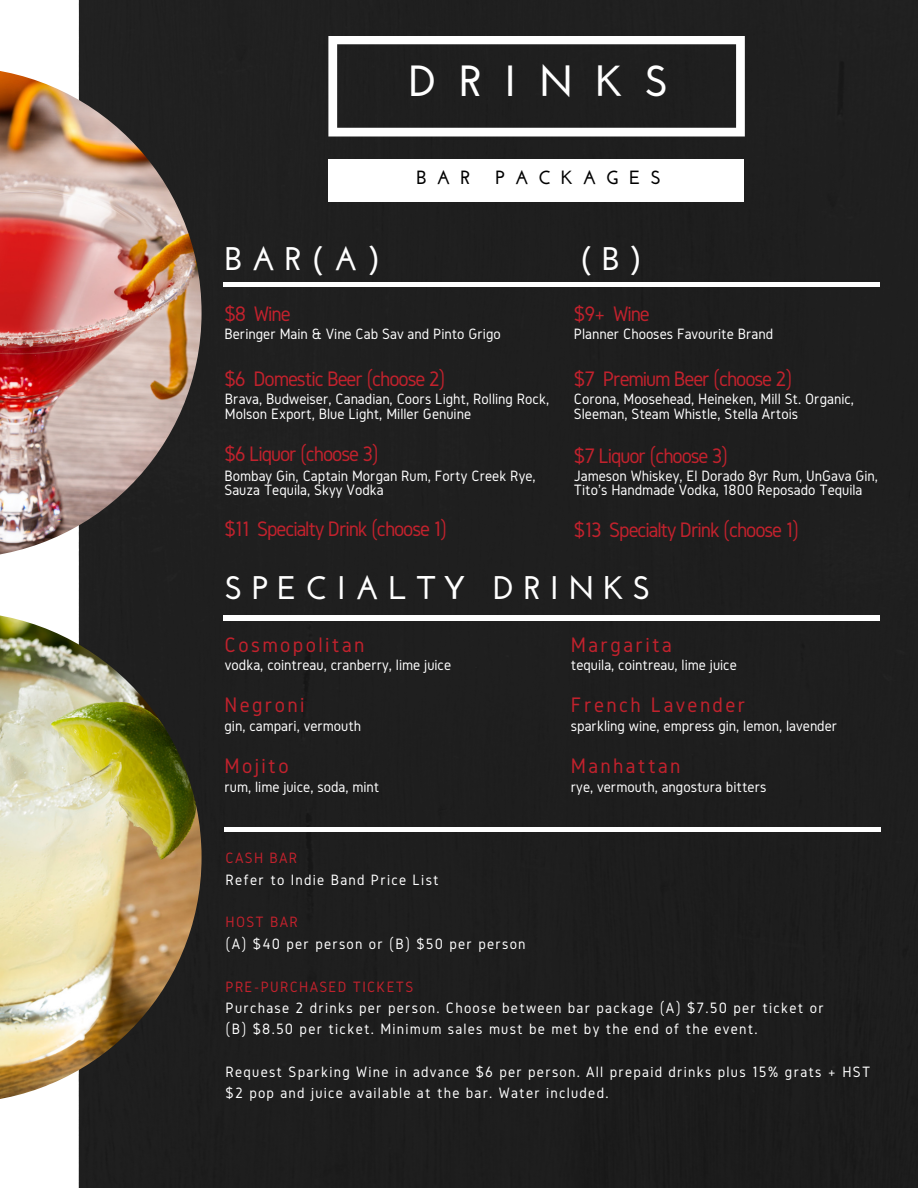
<style>
.page{position:relative;width:918px;height:1188px;background:#fff}
.page>*{position:absolute;margin:0;border:0;box-sizing:border-box;transform-origin:0 0}
.t1{font:700 43.65px "Josefin Sans";letter-spacing:.51em;color:#fff}
.t2{font:700 32.7px "Josefin Sans";letter-spacing:.28em;color:#fff}
.t3{font:21.75px "Gidole";letter-spacing:-.05em;color:#c2222d}
.t4{font:21.75px "Gidole";letter-spacing:.11em;color:#c2222d}
.t5{font:700 19.05px "Josefin Sans";letter-spacing:.51em;color:#000}
.t6{font:15.6px/14.7px "Gidole";color:#fff}
.t7{font:15.6px "Gidole";letter-spacing:.08em;color:#fff}
.t8{font:15.6px "Gidole";letter-spacing:.08em;color:#c2222d}
</style>
<div class="page">
<div style="left:79px;top:0;width:839px;height:1187px;background:#1e1e1e"></div>
<img style="left:0;top:612px;width:202px;height:491px">
<img style="left:0;top:67px;width:202px;height:491px">
<svg style="left:328px;top:36px;width:417px;height:101px"></svg>
<div style="left:328px;top:159px;width:416px;height:42px;background:#fff"></div>
<hr style="left:223px;top:282px;width:656px;height:4px;background:#fff">
<div style="left:223px;top:616px;width:656px;height:5px;background:#fff"></div>
<div style="left:224px;top:827px;width:656px;height:5px;background:#fff"></div>
<p class="t1" style="left:409px;top:63px;width:262px">DRINKS</p>
<p class="t5" style="left:417px;top:169px;width:55px">BAR</p>
<p class="t5" style="left:496px;top:169px;width:167px">PACKAGES</p>
<p class="t2" style="left:225px;top:245px;width:157px">BAR(A)</p>
<p class="t2" style="left:579px;top:245px;width:64px">(B)</p>
<p class="t3" style="left:574px;top:302px;width:78px">$9+ Wine</p>
<p class="t3" style="left:224px;top:302px;width:68px">$8 Wine</p>
<p class="t6" style="left:224px;top:326px;width:278px">Beringer Main &amp; Vine Cab Sav and Pinto Grigo</p>
<p class="t3" style="left:224px;top:366px;width:223px">$6 Domestic Beer (choose 2)</p>
<p class="t6" style="left:574px;top:326px;width:201px">Planner Chooses Favourite Brand</p>
<p class="t3" style="left:574px;top:367px;width:220px">$7 Premium Beer (choose 2)</p>
<p class="t6" style="left:225px;top:391px;width:326px">Brava, Budweiser, Canadian, Coors Light, Rolling Rock,<br>Molson Export, Blue Light, Miller Genuine</p>
<p class="t6" style="left:574px;top:391px;width:282px">Corona, Moosehead, Heineken, Mill St. Organic,</p>
<p class="t6" style="left:574px;top:406px;width:226px">Sleeman, Steam Whistle, Stella Artois</p>
<p class="t3" style="left:224px;top:442px;width:156px">$6 Liquor (choose 3)</p>
<p class="t3" style="left:574px;top:444px;width:156px">$7 Liquor (choose 3)</p>
<p class="t6" style="left:224px;top:468px;width:313px">Bombay Gin, Captain Morgan Rum, Forty Creek Rye,</p>
<p class="t6" style="left:224px;top:483px;width:161px">Sauza Tequila, Skyy Vodka</p>
<p class="t6" style="left:574px;top:468px;width:306px">Jameson Whiskey, El Dorado 8yr Rum, UnGava Gin,<br>Tito's Handmade Vodka, 1800 Reposado Tequila</p>
<p class="t3" style="left:224px;top:517px;width:224px">$11 Specialty Drink (choose 1)</p>
<p class="t3" style="left:574px;top:517px;width:227px">$13 Specialty Drink (choose 1)</p>
<p class="t2" style="left:224px;top:574px;width:428px">SPECIALTY DRINKS</p>
<p class="t4" style="left:224px;top:633px;width:141px">Cosmopolitan</p>
<p class="t4" style="left:571px;top:633px;width:103px">Margarita</p>
<p class="t6" style="left:225px;top:657px;width:228px">vodka, cointreau, cranberry, lime juice</p>
<p class="t6" style="left:571px;top:657px;width:168px">tequila, cointreau, lime juice</p>
<p class="t4" style="left:224px;top:693px;width:82px">Negroni</p>
<p class="t4" style="left:571px;top:693px;width:176px">French Lavender</p>
<p class="t6" style="left:224px;top:718px;width:138px">gin, campari, vermouth</p>
<p class="t6" style="left:571px;top:718px;width:268px">sparkling wine, empress gin, lemon, lavender</p>
<p class="t3" style="left:224px;top:754px;width:66px">Mojito</p>
<p class="t4" style="left:571px;top:754px;width:111px">Manhattan</p>
<p class="t6" style="left:224px;top:779px;width:156px">rum, lime juice, soda, mint</p>
<p class="t6" style="left:571px;top:779px;width:197px">rye, vermouth, angostura bitters</p>
<p class="t8" style="left:226px;top:850px;width:73px">CASH BAR</p>
<p class="t7" style="left:226px;top:871px;width:215px">Refer to Indie Band Price List</p>
<p class="t8" style="left:226px;top:914px;width:74px">HOST BAR</p>
<p class="t7" style="left:226px;top:935px;width:302px">(A) $40 per person or (B) $50 per person</p>
<p class="t8" style="left:226px;top:978px;width:189px">PRE-PURCHASED TICKETS</p>
<p class="t7" style="left:226px;top:999px;width:600px">Purchase 2 drinks per person. Choose between bar package (A) $7.50 per ticket or</p>
<p class="t7" style="left:226px;top:1021px;width:534px">(B) $8.50 per ticket. Minimum sales must be met by the end of the event.</p>
<p class="t7" style="left:226px;top:1063px;width:646px">Request Sparking Wine in advance $6 per person. All prepaid drinks plus 15% grats + HST</p>
<p class="t7" style="left:226px;top:1085px;width:384px">$2 pop and juice available at the bar. Water included.</p>
</div>
